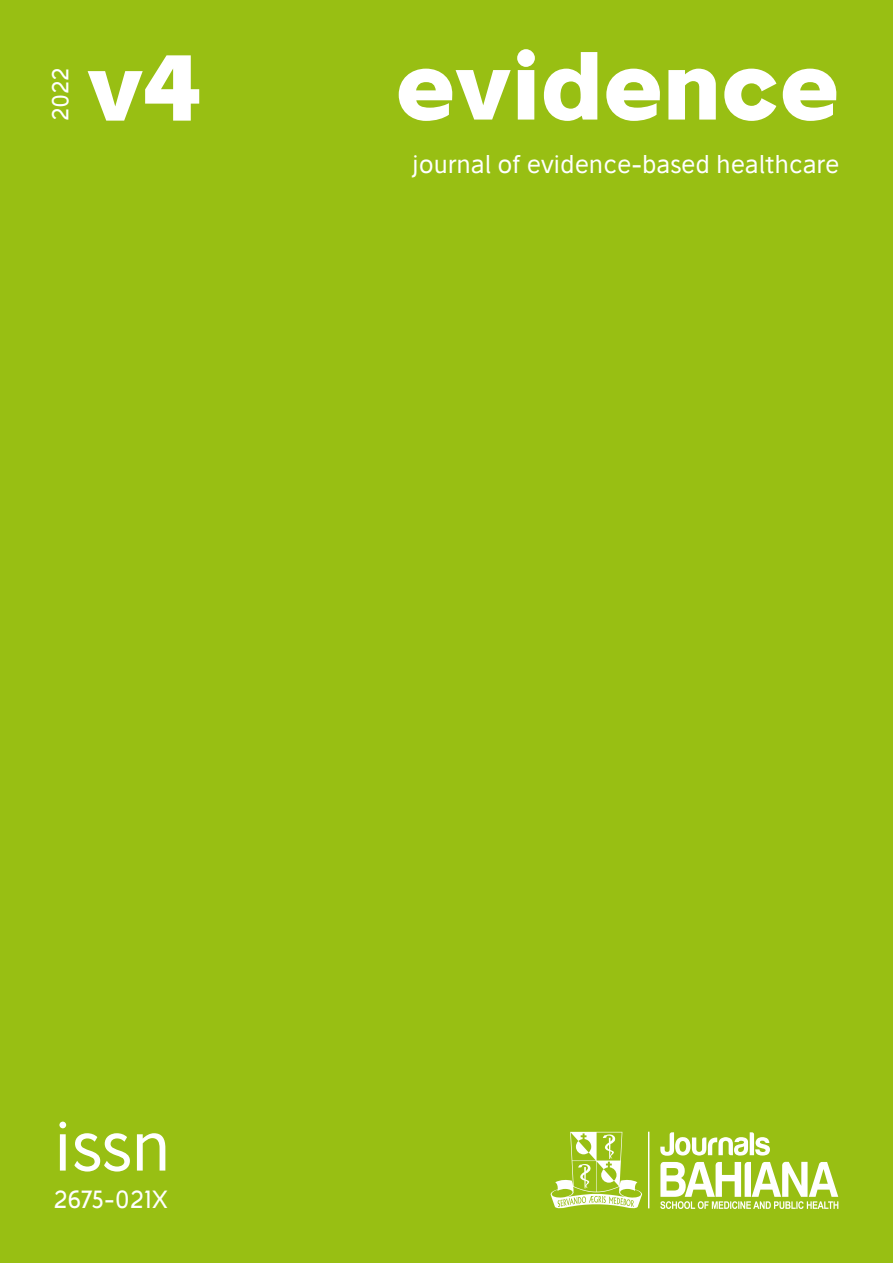
<style>
.page{position:relative;width:893px;height:1263px;background:#98bf13}
.page>*{position:absolute;margin:0;border:0;box-sizing:border-box;transform-origin:0 0}
.t1{font:700 90px "Stilu";color:#fff}
.t2{font:66px "Stilu";color:#fff}
.t3{font:24px "Stilu";color:#fff}
.t4{font:22.5px "Stilu";color:#fff}
</style>
<div class="page">
<svg style="left:660px;top:1132px;width:110px;height:24px"></svg>
<hr style="left:648px;top:1132px;width:1px;height:76px;background:#fff">
<svg style="left:660px;top:1162px;width:178px;height:47px"></svg>
<svg style="left:550px;top:1132px;width:92px;height:77px"></svg>
<p class="t4" style="left:46px;top:121px;width:54px;rotate:-90deg">2022</p>
<h1 class="t1" style="left:87px;top:27px;width:116px">v4</h1>
<h1 class="t1" style="left:395px;top:26px;width:446px">evidence</h1>
<p class="t3" style="left:412px;top:149px;width:429px">journal of evidence-based healthcare</p>
<h2 class="t2" style="left:53px;top:1104px;width:119px">issn</h2>
<p class="t3" style="left:53px;top:1184px;width:116px">2675-021X</p>
</div>
